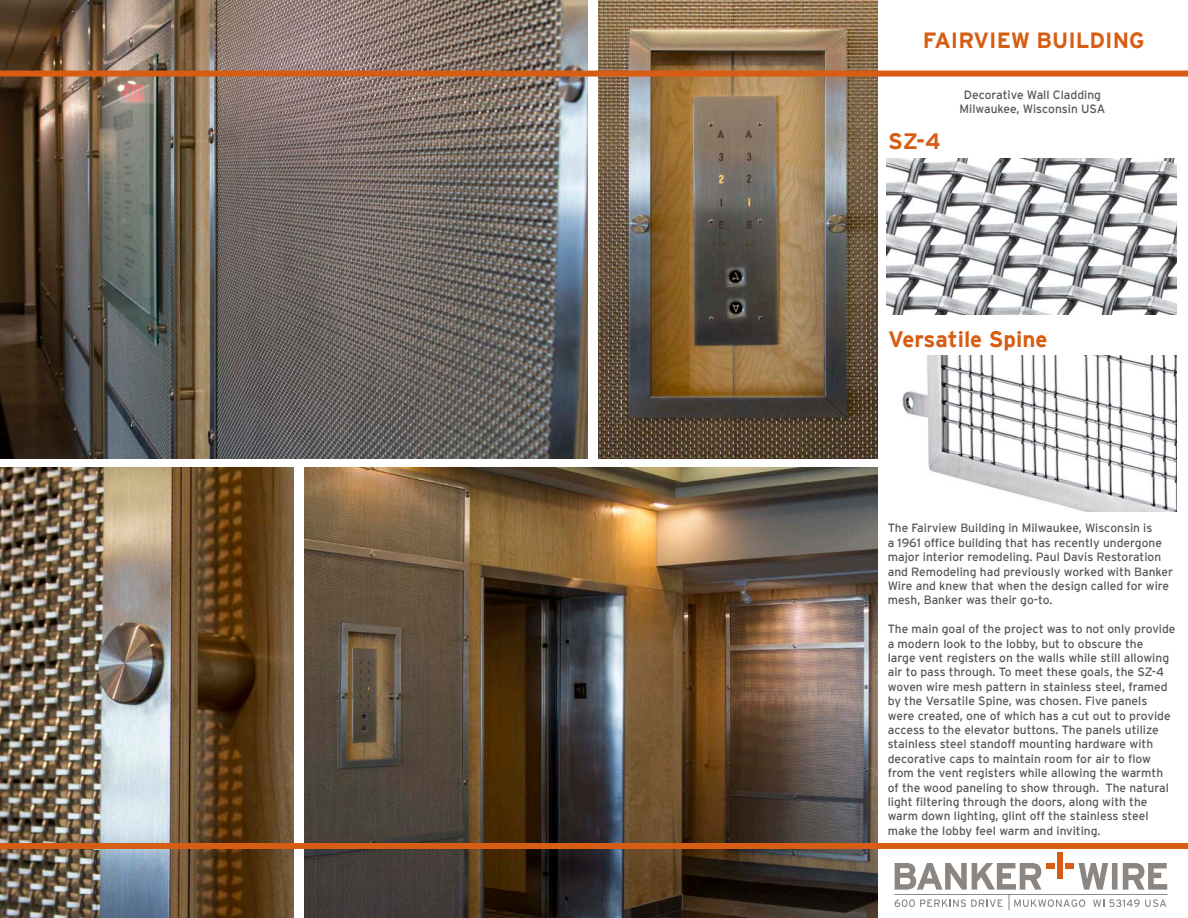
<style>
.page{position:relative;width:1188px;height:918px;background:#fff}
.page>*{position:absolute;margin:0;border:0;box-sizing:border-box;transform-origin:0 0}
.t1{font:700 22.35px "Interstate";color:#d75d14}
.t2{font:700 22.05px "Interstate";color:#d75d14}
.t3{font:12px/14.4px "Interstate";color:#57585a}
</style>
<div class="page">
<img style="left:0;top:0;width:588px;height:459px">
<img style="left:305px;top:468px;width:573px;height:450px">
<img style="left:598px;top:0;width:280px;height:459px">
<img style="left:0;top:468px;width:294px;height:450px">
<div style="left:0;top:71px;width:1188px;height:6px;background:#d75d14"></div>
<div style="left:0;top:843px;width:1188px;height:6px;background:#d75d14"></div>
<img style="left:887px;top:159px;width:290px;height:155px">
<img style="left:902px;top:356px;width:275px;height:155px">
<svg style="left:895px;top:863px;width:272px;height:47px"></svg>
<div style="left:1057px;top:853px;width:6px;height:26px;background:#d75d14"></div>
<div style="left:1046px;top:863px;width:8px;height:6px;background:#d75d14"></div>
<div style="left:1065px;top:863px;width:8px;height:6px;background:#d75d14"></div>
<p class="t2" style="left:923px;top:28px;width:223px">FAIRVIEW BUILDING</p>
<p class="t1" style="left:888px;top:129px;width:54px">SZ-4</p>
<p class="t3" style="left:964px;top:87px;width:139px">Decorative Wall Cladding</p>
<p class="t3" style="left:960px;top:102px;width:147px">Milwaukee, Wisconsin USA</p>
<p class="t1" style="left:888px;top:326px;width:161px">Versatile Spine</p>
<p class="t3" style="left:888px;top:521px;width:287px">The Fairview Building in Milwaukee, Wisconsin is<br>a 1961 office building that has recently undergone major interior remodeling. Paul Davis Restoration and Remodeling had previously worked with Banker Wire and knew that when the design called for wire mesh, Banker was their go-to.</p>
<p class="t3" style="left:888px;top:622px;width:289px">The main goal of the project was to not only provide a modern look to the lobby, but to obscure the<br>large vent registers on the walls while still allowing air to pass through. To meet these goals, the SZ-4 woven wire mesh pattern in stainless steel, framed by the Versatile Spine, was chosen. Five panels were created, one of which has a cut out to provide access to the elevator buttons. The panels utilize stainless steel standoff mounting hardware with decorative caps to maintain room for air to flow from the vent registers while allowing the warmth of the wood paneling to show through. The natural light filtering through the doors, along with the warm down lighting, glint off the stainless steel make the lobby feel warm and inviting.</p>
</div>
